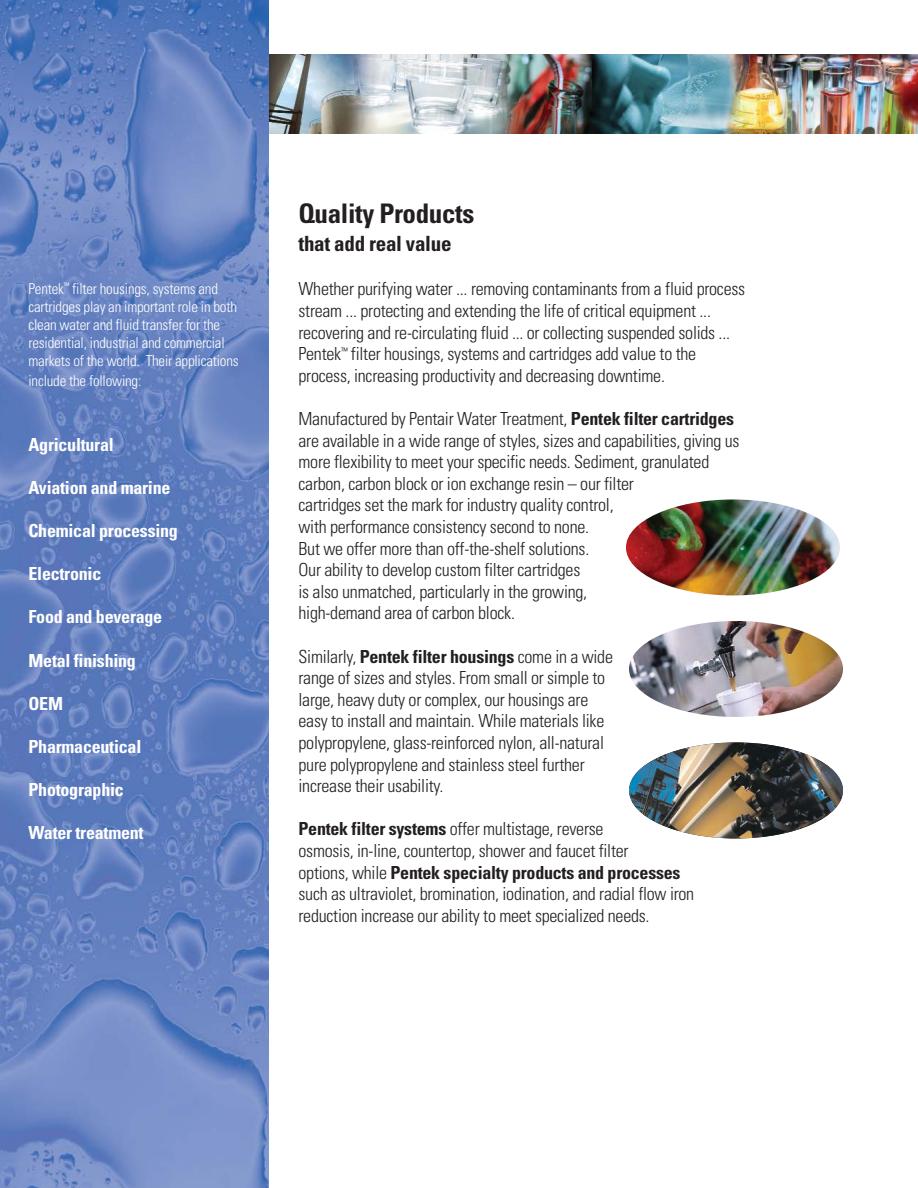
<style>
.page{position:relative;width:918px;height:1188px;background:#fff}
.page>*{position:absolute;margin:0;border:0;box-sizing:border-box;transform-origin:0 0}
.t1{font:700 condensed 27px "Univers";letter-spacing:-.015em;color:#231f20}
.t2{font:700 condensed 21px "Univers";letter-spacing:-.015em;color:#231f20}
.t3{font:300 condensed 18px/21.6px "Univers";letter-spacing:-.015em;color:#231f20}
.t4{font:700 condensed 18px "Univers";letter-spacing:-.015em;color:#fff}
.t5{font:300 condensed 15px/18px "Univers";letter-spacing:-.015em;color:#fff}
.s1{font-weight:700}
</style>
<div class="page">
<img style="left:626px;top:499px;width:214px;height:96px;border-radius:50%">
<img style="left:629px;top:742px;width:214px;height:96px;border-radius:50%">
<img style="left:629px;top:621px;width:214px;height:96px;border-radius:50%">
<img style="left:268px;top:54px;width:650px;height:80px">
<img style="left:0;top:0;width:268px;height:1188px">
<p class="t5" style="left:28px;top:281px;width:212px">Pentek<sup>™</sup> filter housings, systems and cartridges play an important role in both clean water and fluid transfer for the residential, industrial and commercial markets of the world. Their applications</p>
<p class="t5" style="left:28px;top:373px;width:114px">include the following:</p>
<p class="t4" style="left:28px;top:438px;width:87px">Agricultural</p>
<p class="t4" style="left:28px;top:481px;width:144px">Aviation and marine</p>
<p class="t4" style="left:28px;top:524px;width:151px">Chemical processing</p>
<p class="t4" style="left:28px;top:567px;width:74px">Electronic</p>
<p class="t4" style="left:28px;top:610px;width:135px">Food and beverage</p>
<p class="t4" style="left:28px;top:654px;width:109px">Metal finishing</p>
<p class="t4" style="left:28px;top:697px;width:36px">OEM</p>
<p class="t4" style="left:28px;top:740px;width:114px">Pharmaceutical</p>
<p class="t4" style="left:28px;top:783px;width:97px">Photographic</p>
<p class="t4" style="left:28px;top:826px;width:117px">Water treatment</p>
<h1 class="t1" style="left:298px;top:203px;width:177px">Quality Products</h1>
<p class="t2" style="left:298px;top:236px;width:155px">that add real value</p>
<p class="t3" style="left:298px;top:280px;width:448px">Whether purifying water ... removing contaminants from a fluid process stream ... protecting and extending the life of critical equipment ... recovering and re-circulating fluid ... or collecting suspended solids ...<br>Pentek<sup>™</sup> filter housings, systems and cartridges add value to the process, increasing productivity and decreasing downtime.</p>
<p class="t3" style="left:298px;top:410px;width:443px">Manufactured by Pentair Water Treatment, <span class="s1">Pentek filter cartridges </span>are available in a wide range of styles, sizes and capabilities, giving us more flexibility to meet your specific needs. Sediment, granulated carbon, carbon block or ion exchange resin — our filter<br>cartridges set the mark for industry quality control,<br>with performance consistency second to none.<br>But we offer more than off-the-shelf solutions.<br>Our ability to develop custom filter cartridges<br>is also unmatched, particularly in the growing,<br>high-demand area of carbon block.</p>
<p class="t3" style="left:298px;top:647px;width:316px">Similarly, <span class="s1">Pentek filter housings</span> come in a wide range of sizes and styles. From small or simple to large, heavy duty or complex, our housings are easy to install and maintain. While materials like polypropylene, glass-reinforced nylon, all-natural pure polypropylene and stainless steel further increase their usability.</p>
<p class="t3" style="left:299px;top:820px;width:397px"><span class="s1">Pentek filter systems</span> offer multistage, reverse<br>osmosis, in-line, countertop, shower and faucet filter<br>options, while <span class="s1">Pentek specialty products and processes </span>such as ultraviolet, bromination, iodination, and radial flow iron reduction increase our ability to meet specialized needs.</p>
</div>
